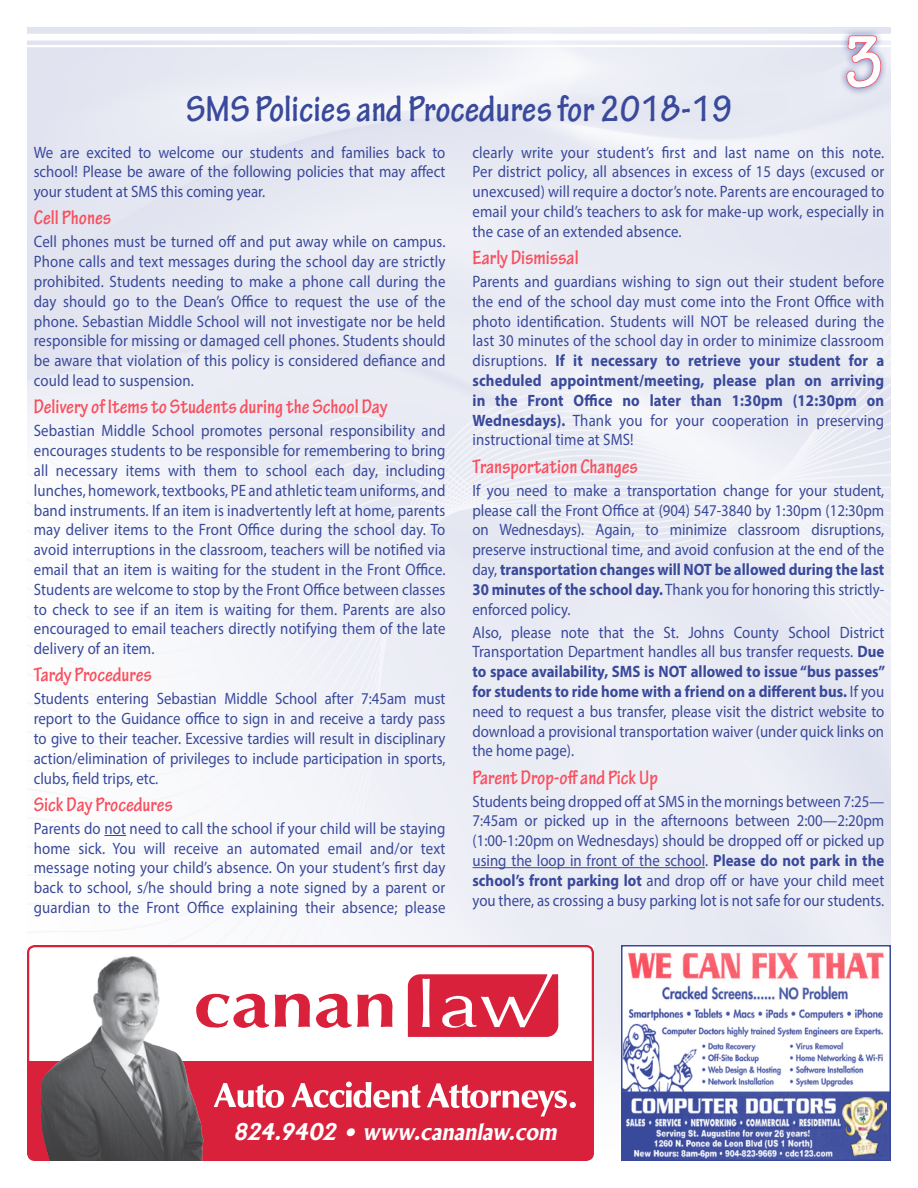
<style>
.page{position:relative;width:918px;height:1188px;background:#fff}
.page>*{position:absolute;margin:0;border:0;box-sizing:border-box;transform-origin:0 0}
.t1{font:700 condensed 77.25px "Tekton Pro";color:#fff}
.t2{font:700 condensed 39px "Tekton Pro";color:#39499b}
.t3{font:italic 700 22.05px "Albertus";color:#fff}
.t4{font:700 condensed 21px "Tekton Pro";color:#f94f5e}
.t5{font:16.5px/19.8px "Myriad Pro";letter-spacing:.005em;color:#39499b;text-align:justify;scale:.9 1}
.s1{font-weight:700}
</style>
<div class="page">
<div style="left:838px;top:27px;width:51px;height:69px;background:#39499b;opacity:.75"></div>
<svg style="left:846px;top:35px;width:36px;height:54px;background:#c0a4bf"></svg>
<svg style="left:27px;top:946px;width:566px;height:116px"></svg>
<svg style="left:104px;top:835px;width:22px;height:1px"></svg>
<hr style="left:472px;top:867px;width:233px;height:1px;background:#39499b">
<svg style="left:28px;top:1062px;width:565px;height:98px;background:#af3447"></svg>
<svg style="left:194px;top:985px;width:201px;height:47px"></svg>
<svg style="left:408px;top:974px;width:150px;height:63px;background:#de435a"></svg>
<div style="left:27px;top:945px;width:567px;height:216px;border:2px solid #d9213c;border-radius:7px"></div>
<svg style="left:214px;top:1083px;width:70px;height:25px"></svg>
<svg style="left:427px;top:1083px;width:149px;height:33px"></svg>
<svg style="left:292px;top:1081px;width:129px;height:27px"></svg>
<img style="left:96px;top:955px;width:27px;height:15px">
<img style="left:624px;top:1023px;width:264px;height:135px">
<img style="left:627px;top:952px;width:257px;height:69px">
<div style="left:621px;top:945px;width:270px;height:216px;border:2px solid #39499b"></div>
<img style="left:842px;top:1097px;width:44px;height:58px">
<h2 class="t2" style="left:186px;top:86px;width:547px">SMS Policies and Procedures for 2018-19</h2>
<h1 class="t1" style="left:844px;top:17px;width:42px">3</h1>
<p class="t5" style="left:34px;top:142px;width:459px">We are excited to welcome our students and families back to school! Please be aware of the following policies that may affect your student at SMS this coming year.</p>
<p class="t4" style="left:34px;top:206px;width:79px">Cell Phones</p>
<p class="t5" style="left:34px;top:232px;width:459px">Cell phones must be turned off and put away while on campus.<br>Phone calls and text messages during the school day are strictly prohibited. Students needing to make a phone call during the day should go to the Dean’s Office to request the use of the phone. Sebastian Middle School will not investigate nor be held responsible for missing or damaged cell phones. Students should be aware that violation of this policy is considered defiance and could lead to suspension.</p>
<p class="t4" style="left:34px;top:394px;width:355px">Delivery of Items to Students during the School Day</p>
<p class="t5" style="left:34px;top:421px;width:459px">Sebastian Middle School promotes personal responsibility and encourages students to be responsible for remembering to bring all necessary items with them to school each day, including lunches, homework, textbooks, PE and athletic team uniforms, and band instruments. If an item is inadvertently left at home, parents may deliver items to the Front Office during the school day. To avoid interruptions in the classroom, teachers will be notified via email that an item is waiting for the student in the Front Office.<br>Students are welcome to stop by the Front Office between classes to check to see if an item is waiting for them. Parents are also encouraged to email teachers directly notifying them of the late delivery of an item.</p>
<p class="t4" style="left:34px;top:663px;width:120px">Tardy Procedures</p>
<p class="t5" style="left:34px;top:689px;width:459px">Students entering Sebastian Middle School after 7:45am must report to the Guidance office to sign in and receive a tardy pass to give to their teacher. Excessive tardies will result in disciplinary action/elimination of privileges to include participation in sports, clubs, field trips, etc.</p>
<p class="t4" style="left:34px;top:792px;width:141px">Sick Day Procedures</p>
<p class="t5" style="left:34px;top:818px;width:459px">Parents do not need to call the school if your child will be staying home sick. You will receive an automated email and/or text message noting your child’s absence. On your student’s first day back to school, s/he should bring a note signed by a parent or guardian to the Front Office explaining their absence; please</p>
<p class="t5" style="left:472px;top:142px;width:459px">clearly write your student’s first and last name on this note.<br>Per district policy, all absences in excess of 15 days (excused or unexcused) will require a doctor’s note. Parents are encouraged to email your child’s teachers to ask for make-up work, especially in the case of an extended absence.</p>
<p class="t4" style="left:472px;top:245px;width:108px">Early Dismissal</p>
<p class="t5" style="left:472px;top:271px;width:459px">Parents and guardians wishing to sign out their student before the end of the school day must come into the Front Office with photo identification. Students will NOT be released during the last 30 minutes of the school day in order to minimize classroom disruptions. <span class="s1">If it necessary to retrieve your student for a scheduled appointment/meeting, please plan on arriving in the Front Office no later than 1:30pm (12:30pm on Wednesdays).</span> Thank you for your cooperation in preserving instructional time at SMS!</p>
<p class="t4" style="left:472px;top:454px;width:167px">Transportation Changes</p>
<p class="t5" style="left:472px;top:480px;width:459px">If you need to make a transportation change for your student, please call the Front Office at (904) 547-3840 by 1:30pm (12:30pm on Wednesdays). Again, to minimize classroom disruptions, preserve instructional time, and avoid confusion at the end of the day, <span class="s1">transportation changes will NOT be allowed during the last 30 minutes of the school day.</span> Thank you for honoring this strictly&shy;enforced policy.</p>
<p class="t5" style="left:472px;top:622px;width:460px">Also, please note that the St. Johns County School District Transportation Department handles all bus transfer requests. <span class="s1">Due to space availability, SMS is NOT allowed to issue “bus passes” for students to ride home with a friend on a different bus.</span> If you need to request a bus transfer, please visit the district website to download a provisional transportation waiver (under quick links on the home page).</p>
<p class="t4" style="left:472px;top:765px;width:187px">Parent Drop-off and Pick Up</p>
<p class="t5" style="left:472px;top:791px;width:459px">Students being dropped off at SMS in the mornings between 7:25— 7:45am or picked up in the afternoons between 2:00—2:20pm (1:00-1:20pm on Wednesdays) should be dropped off or picked up using the loop in front of the school. <span class="s1">Please do not park in the school’s front parking lot</span> and drop off or have your child meet you there, as crossing a busy parking lot is not safe for our students.</p>
<h3 class="t3" style="left:233px;top:1119px;width:330px">824.9402 • www.cananlaw.com</h3>
</div>
